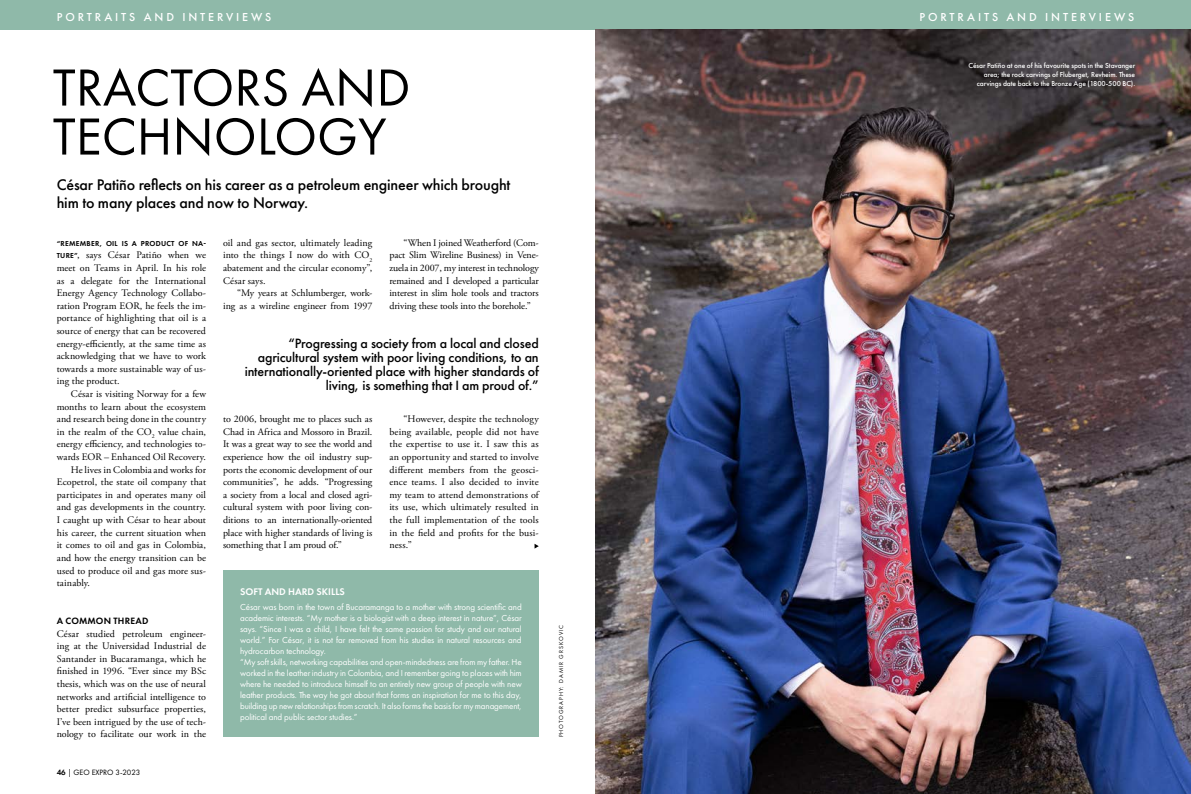
<style>
.page{position:relative;width:1191px;height:794px;background:#fff}
.page>*{position:absolute;margin:0;border:0;box-sizing:border-box;transform-origin:0 0}
.t1{font:54px/49px "Futura PT";color:#000}
.t2{font:500 16px/18px "Futura PT";letter-spacing:-.01em;color:#000}
.t3{font:500 14px/14px "Futura PT";letter-spacing:-.01em;color:#000;text-align:right}
.t4{font:500 12px "Futura PT";letter-spacing:.24em;color:#fff}
.t5{font:10px/12.6px "Adobe Garamond Pro";letter-spacing:.005em;color:#000;text-align:justify}
.t6{font:600 10px "Futura PT";color:#fff}
.t7{font:600 9.5px "Futura PT";letter-spacing:.02em;color:#000}
.t8{font:9px/11.1px "Futura PT";letter-spacing:-.01em;color:#fff}
.t9{font:8px "Futura PT";color:#000}
.t10{font:500 7.5px/9px "Futura PT";letter-spacing:-.01em;color:#fff;text-align:right}
.t11{font:600 7.5px "Futura PT";letter-spacing:.03em;color:#000}
.t12{font:6px "Futura PT";letter-spacing:.16em;color:#000}
.s1{font-family:"Futura PT";font-weight:600;font-size:7.5px}
.s2{font-weight:600}
</style>
<div class="page">
<div style="left:0;top:0;width:595px;height:29px;background:#8fb9a9"></div>
<div style="left:595px;top:0;width:596px;height:29px;background:#8fb9a9"></div>
<img style="left:595px;top:29px;width:596px;height:765px">
<div style="left:223px;top:570px;width:316px;height:167px;background:#8fb9a9"></div>
<svg style="left:534px;top:544px;width:5px;height:4px"></svg>
<p class="t4" style="left:57px;top:10px;width:6px">L</p>
<p class="t4" style="left:86px;top:10px;width:76px">EM YPSUM</p>
<p class="t4" style="left:1030px;top:10px;width:105px">LOREM YPSUM</p>
<p class="t4" style="left:57px;top:10px;width:216px">PORTRAITS AND INTERVIEWS</p>
<p class="t4" style="left:919px;top:10px;width:216px">PORTRAITS AND INTERVIEWS</p>
<h1 class="t1" style="left:53px;top:63px;width:359px">TRACTORS AND<br>TECHNOLOGY</h1>
<h2 class="t2" style="left:57px;top:176px;width:455px">César Patiño reflects on his career as a petroleum engineer which brought him to many places and now to Norway.</h2>
<p class="t11" style="left:57px;top:238px;width:151px">“REMEMBER, OIL IS A PRODUCT OF NA-</p>
<p class="t5" style="left:57px;top:249px;width:151px"><span class="s1">TURE”</span>, says César Patiño when we meet on Teams in April. In his role as a delegate for the International Energy Agency Technology Collabo&shy;ration Program EOR, he feels the im&shy;portance of highlighting that oil is a source of energy that can be recovered energy-efficiently, at the same time as acknowledging that we have to work towards a more sustainable way of us&shy;ing the product.</p>
<p class="t5" style="left:71px;top:388px;width:137px">César is visiting Norway for a few</p>
<p class="t5" style="left:57px;top:400px;width:151px">months to learn about the ecosystem</p>
<p class="t5" style="left:57px;top:413px;width:151px">and research being done in the country</p>
<p class="t5" style="left:57px;top:426px;width:151px">in the realm of the CO<sub>2</sub> value chain,</p>
<p class="t5" style="left:57px;top:438px;width:151px">energy efficiency, and technologies to-</p>
<p class="t5" style="left:57px;top:451px;width:151px">wards EOR – Enhanced Oil Recovery.</p>
<p class="t5" style="left:71px;top:463px;width:137px">He lives in Colombia and works for</p>
<p class="t5" style="left:57px;top:476px;width:151px">Ecopetrol, the state oil company that</p>
<p class="t5" style="left:57px;top:489px;width:151px">participates in and operates many oil</p>
<p class="t5" style="left:57px;top:501px;width:151px">and gas developments in the country.</p>
<p class="t5" style="left:57px;top:514px;width:151px">I caught up with César to hear about</p>
<p class="t5" style="left:57px;top:526px;width:151px">his career, the current situation when</p>
<p class="t5" style="left:57px;top:539px;width:151px">it comes to oil and gas in Colombia,</p>
<p class="t5" style="left:57px;top:552px;width:151px">and how the energy transition can be</p>
<p class="t5" style="left:57px;top:564px;width:151px">used to produce oil and gas more sus-</p>
<p class="t5" style="left:57px;top:577px;width:35px">tainably.</p>
<p class="t7" style="left:57px;top:615px;width:93px">A COMMON THREAD</p>
<p class="t5" style="left:57px;top:627px;width:151px">César studied petroleum engineer&shy;ing at the Universidad Industrial de Santander in Bucaramanga, which he finished in 1996. “Ever since my BSc thesis, which was on the use of neural networks and artificial intelligence to better predict subsurface properties, I’ve been intrigued by the use of tech&shy;nology to facilitate our work in the</p>
<p class="t9" style="left:57px;top:767px;width:85px"><span class="s2">46</span> | GEO EXPRO 3-2023</p>
<p class="t5" style="left:223px;top:237px;width:151px">oil and gas sector, ultimately leading into the things I now do with CO<sub>2 </sub>abatement and the circular economy”, César says.</p>
<p class="t5" style="left:223px;top:287px;width:151px;text-align:right">“My years at Schlumberger, work&shy;ing as a wireline engineer from 1997</p>
<p class="t5" style="left:389px;top:237px;width:151px;text-indent:14px">“When I joined Weatherford (Com&shy;pact Slim Wireline Business) in Vene&shy;zuela in 2007, my interest in technology remained and I developed a particular interest in slim hole tools and tractors driving these tools into the borehole.”</p>
<h3 class="t3" style="left:245px;top:337px;width:295px">“Progressing a society from a local and closed agricultural system with poor living conditions, to an internationally-oriented place with higher standards of living, is something that I am proud of.”</h3>
<p class="t5" style="left:223px;top:413px;width:151px">to 2006, brought me to places such as Chad in Africa and Mossoro in Brazil.<br>It was a great way to see the world and experience how the oil industry sup&shy;ports the economic development of our communities”, he adds. “Progressing a society from a local and closed agri&shy;cultural system with poor living con&shy;ditions to an internationally-oriented place with higher standards of living is something that I am proud of.”</p>
<p class="t5" style="left:389px;top:413px;width:151px;text-indent:14px">“However, despite the technology being available, people did not have the expertise to use it. I saw this as an opportunity and started to involve different members from the geosci&shy;ence teams. I also decided to invite my team to attend demonstrations of its use, which ultimately resulted in the full implementation of the tools in the field and profits for the busi&shy;ness.”</p>
<p class="t6" style="left:240px;top:585px;width:106px">SOFT AND HARD SKILLS</p>
<p class="t8" style="left:240px;top:601px;width:283px">César was born in the town of Bucaramanga to a mother with strong scientific and academic interests. “My mother is a biologist with a deep interest in nature”, César says. “Since I was a child, I have felt the same passion for study and our natural world.” For César, it is not far removed from his studies in natural resources and hydrocarbon technology.<br>“My soft skills, networking capabilities and open-mindedness are from my father. He worked in the leather industry in Colombia, and I remember going to places with him where he needed to introduce himself to an entirely new group of people with new leather products. The way he got about that forms an inspiration for me to this day, building up new relationships from scratch. It also forms the basis for my management, political and public sector studies.”</p>
<p class="t12" style="left:557px;top:737px;width:114px;rotate:-90deg">PHOTOGRAPHY: DAMIR GRSKOVIC</p>
<p class="t10" style="left:968px;top:61px;width:168px">César Patiño at one of his favourite spots in the Stavanger area; the rock carvings of Fluberget, Revheim. These carvings date back to the Bronze Age (1800-500 BC).</p>
</div>
